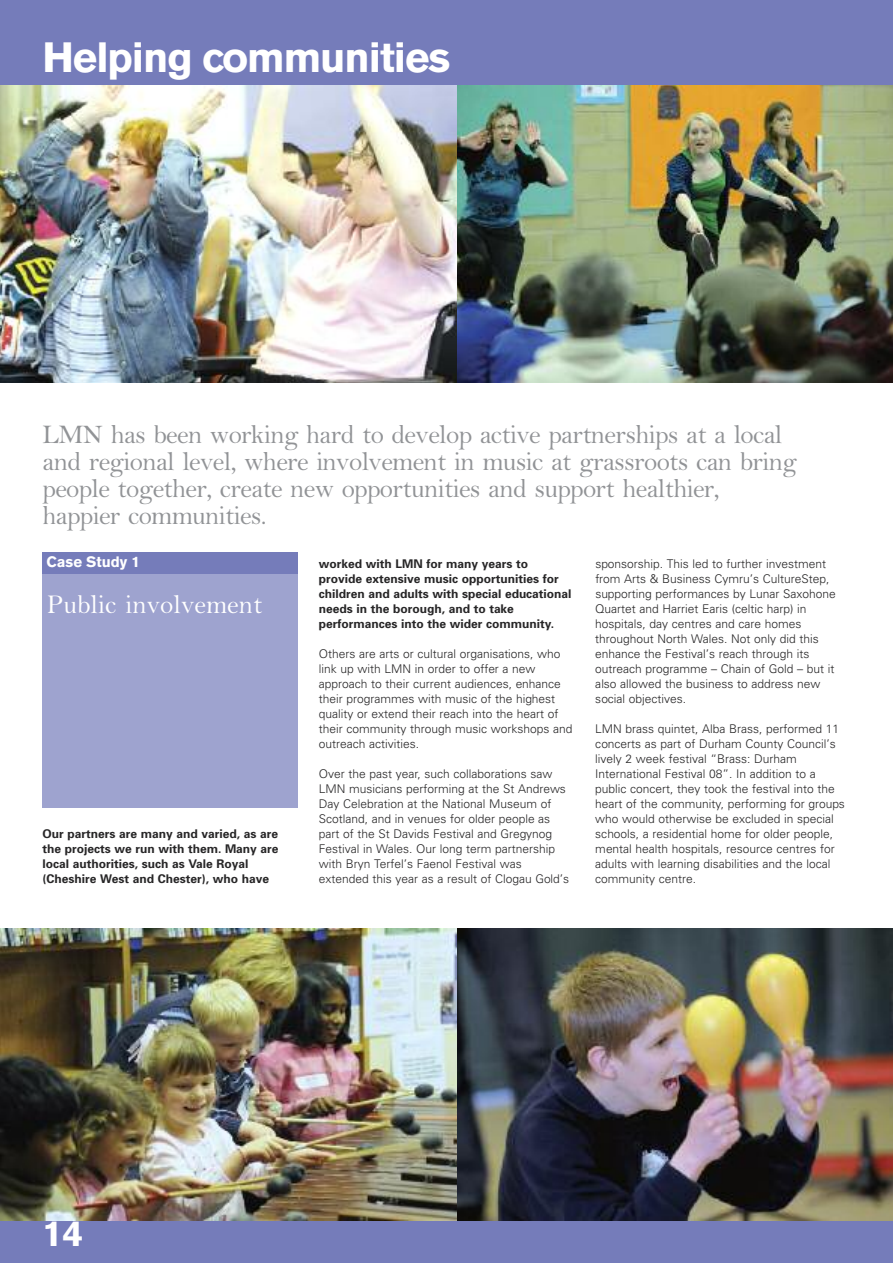
<style>
.page{position:relative;width:893px;height:1263px;background:#fff}
.page>*{position:absolute;margin:0;border:0;box-sizing:border-box;transform-origin:0 0}
.t1{font:700 42px "Akzidenz Grotesk BE";letter-spacing:-.025em;color:#fff}
.t2{font:700 36px "Akzidenz Grotesk BE";color:#fff}
.t3{font:27px/27px "M Bell";letter-spacing:-.025em;color:#919396}
.t4{font:27px "M Bell";color:#fff}
.t5{font:700 15px "Akzidenz Grotesk BE";color:#fff}
.t6{font:300 12px/15px "Univers";color:#272627}
.t7{font:700 12px/15px "Univers";color:#272627}
</style>
<div class="page">
<div style="left:0;top:0;width:893px;height:85px;background:#757cba"></div>
<div style="left:43px;top:553px;width:255px;height:255px;background:#9ea3cf"></div>
<div style="left:43px;top:553px;width:255px;height:21px;background:#757cba"></div>
<img style="left:0;top:85px;width:893px;height:298px">
<div style="left:0;top:1220px;width:893px;height:43px;background:#757cba"></div>
<img style="left:0;top:928px;width:893px;height:292px">
<h1 class="t1" style="left:43px;top:41px;width:409px">Helping communities</h1>
<h3 class="t3" style="left:43px;top:424px;width:756px">LMN has been working hard to develop active partnerships at a local and regional level, where involvement in music at grassroots can bring people together, create new opportunities and support healthier, happier communities.</h3>
<p class="t5" style="left:47px;top:556px;width:95px">Case Study 1</p>
<h3 class="t4" style="left:47px;top:596px;width:217px">Public involvement</h3>
<p class="t7" style="left:43px;top:827px;width:238px">Our partners are many and varied, as are the projects we run with them. Many are local authorities, such as Vale Royal (Cheshire West and Chester), who have</p>
<p class="t7" style="left:319px;top:557px;width:254px">worked with LMN for many years to provide extensive music opportunities for children and adults with special educational needs in the borough, and to take performances into the wider community.</p>
<p class="t6" style="left:319px;top:647px;width:255px">Others are arts or cultural organisations, who link up with LMN in order to offer a new approach to their current audiences, enhance their programmes with music of the highest quality or extend their reach into the heart of their community through music workshops and outreach activities.</p>
<p class="t6" style="left:319px;top:767px;width:252px">Over the past year, such collaborations saw LMN musicians performing at the St Andrews Day Celebration at the National Museum of Scotland, and in venues for older people as part of the St Davids Festival and Gregynog Festival in Wales. Our long term partnership with Bryn Terfel’s Faenol Festival was extended this year as a result of Clogau Gold’s</p>
<p class="t6" style="left:595px;top:557px;width:242px">sponsorship. This led to further investment from Arts &amp; Business Cymru’s CultureStep, supporting performances by Lunar Saxohone Quartet and Harriet Earis (celtic harp) in hospitals, day centres and care homes throughout North Wales. Not only did this enhance the Festival’s reach through its outreach programme – Chain of Gold – but it also allowed the business to address new social objectives.</p>
<p class="t6" style="left:595px;top:722px;width:251px">LMN brass quintet, Alba Brass, performed 11 concerts as part of Durham County Council’s lively 2 week festival “Brass: Durham International Festival 08”. In addition to a public concert, they took the festival into the heart of the community, performing for groups who would otherwise be excluded in special schools, a residential home for older people, mental health hospitals, resource centres for adults with learning disabilities and the local community centre.</p>
<h2 class="t2" style="left:43px;top:1219px;width:42px">14</h2>
</div>
